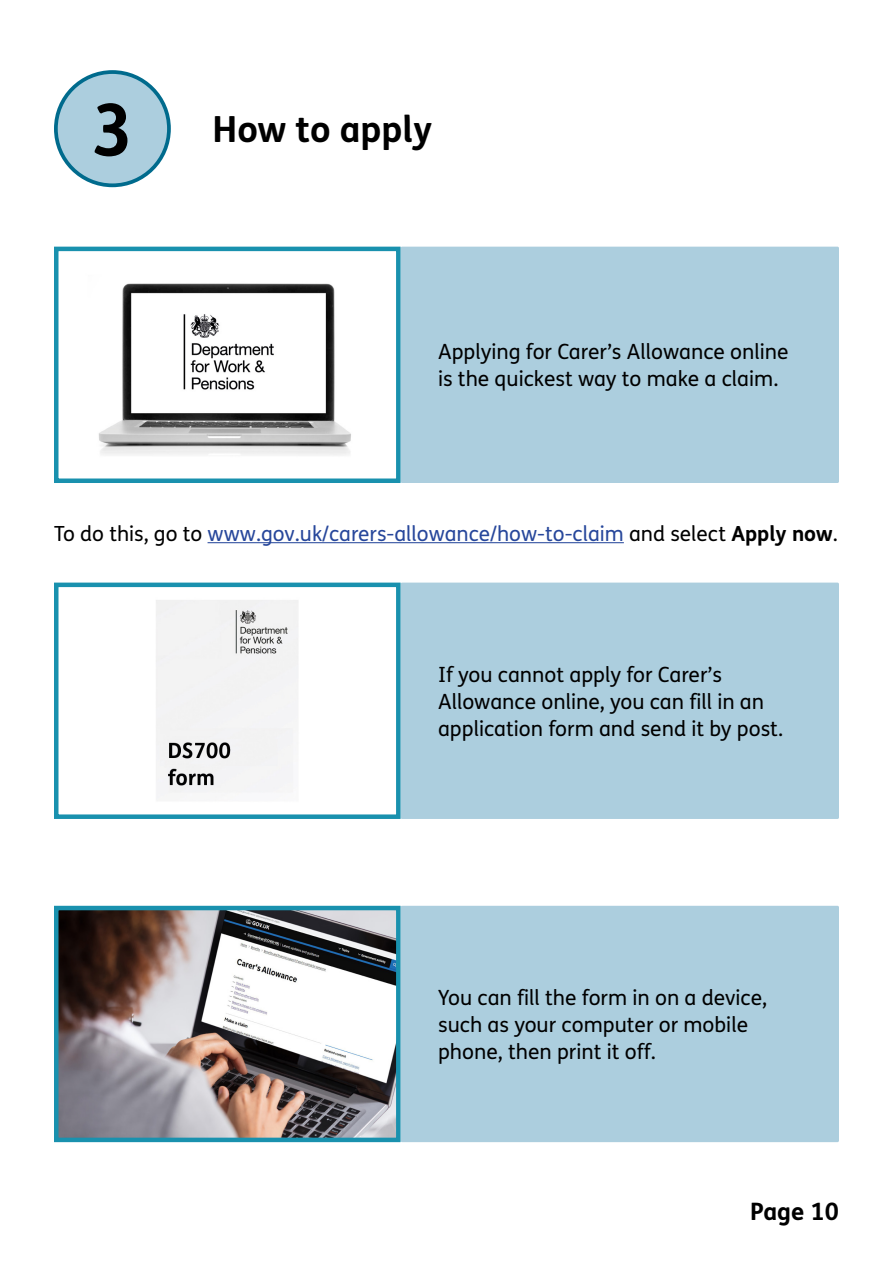
<style>
.page{position:relative;width:893px;height:1263px;background:#fff}
.page>*{position:absolute;margin:0;border:0;box-sizing:border-box;transform-origin:0 0}
.t1{font:700 36px "FS Me";color:#000}
.t2{font:700 24px "FS Me";color:#000}
.BulletSentence{font:21px/27px "FS Me";color:#000}
.Hyperlink{font:21px/27px "FS Me";color:#000}
.Hyperlink-2{font:20.85px "FS Me";color:#27479b}
.s1{font-size:72px}
.s2{color:#000}
.s3{font-weight:700;color:#000}
</style>
<div class="page">
<div style="left:401px;top:247px;width:438px;height:236px;background:#accede"></div>
<svg style="left:56px;top:72px;width:113px;height:113px"></svg>
<div style="left:54px;top:70px;width:117px;height:117px;border:4px solid #006b8d;border-radius:50%"></div>
<img style="left:99px;top:283px;width:252px;height:172px">
<div style="left:54px;top:247px;width:347px;height:236px;border:4px solid #1991ae"></div>
<hr style="left:208px;top:542px;width:416px;height:1px;background:#27479b">
<div style="left:401px;top:583px;width:438px;height:236px;background:#accede"></div>
<div style="left:156px;top:600px;width:142px;height:200px;background:#f3f3f3"></div>
<div style="left:54px;top:583px;width:347px;height:236px;border:4px solid #1991ae"></div>
<div style="left:401px;top:906px;width:438px;height:236px;background:#accede"></div>
<img style="left:59px;top:911px;width:337px;height:226px">
<div style="left:54px;top:906px;width:347px;height:236px;border:4px solid #1991ae"></div>
<h2 class="t1" style="left:91px;top:102px;width:343px"><span class="s1">3</span> How to apply</h2>
<p class="BulletSentence" style="left:438px;top:338px;width:352px">Applying for Carer’s Allowance online is the quickest way to make a claim.</p>
<p class="Hyperlink-2" style="left:54px;top:519px;width:785px"><span class="s2">To do this, go to</span> www.gov.uk/carers-allowance/how-to-claim <span class="s2">and select</span> <span class="s3">Apply now</span><span class="s2">.</span></p>
<p class="Hyperlink" style="left:438px;top:660px;width:346px">If you cannot apply for Carer’s<br>Allowance online, you can fill in an application form and send it by post.</p>
<p class="BulletSentence" style="left:438px;top:983px;width:331px">You can fill the form in on a device, such as your computer or mobile phone, then print it off.</p>
<p class="t2" style="left:750px;top:1193px;width:90px">Page 10</p>
</div>
